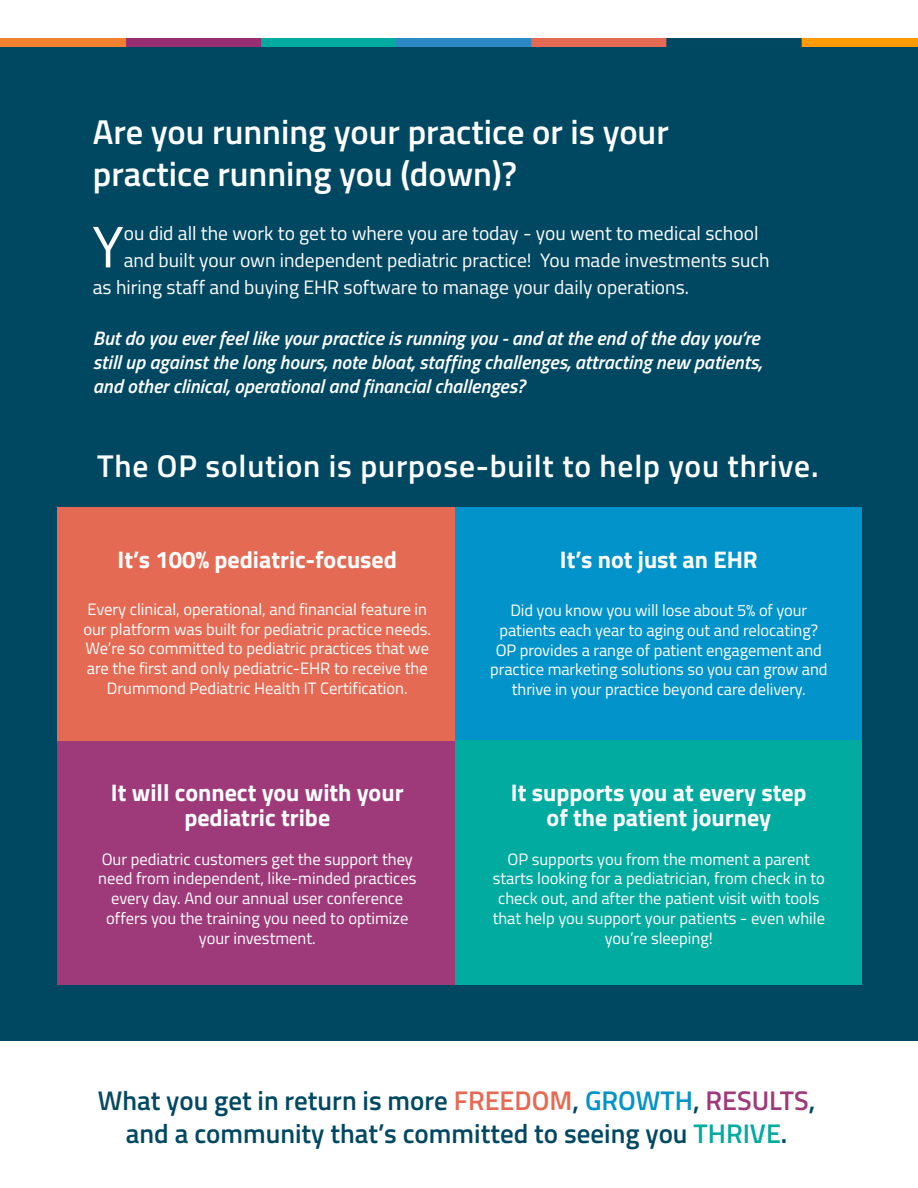
<style>
.page{position:relative;width:918px;height:1188px;background:#fff}
.page>*{position:absolute;margin:0;border:0;box-sizing:border-box;transform-origin:0 0}
.t1{font:58.5px "Titillium Web";color:#fff}
.t2{font:600 34.5px/42px "Titillium Web";color:#fff}
.t3{font:600 31.5px "Titillium Web";letter-spacing:.025em;color:#fff}
.t4{font:600 27px/32.4px "Titillium Web";color:#004862;text-align:center}
.t5{font:700 24px/25.5px "Titillium Web";color:#fff;text-align:center}
.t6{font:italic 600 19.5px/24px "Titillium Web";color:#fff;text-align:justify}
.t7{font:19.5px "Titillium Web";color:#fff}
.t8{font:16.5px/19.8px "Titillium Web";color:#fff;text-align:center}
.s1{color:#0c4861}
.s2{color:#e56a54}
.s3{color:#0193c9}
.s4{color:#9e3a7a}
.s5{color:#01ab9f}
</style>
<div class="page">
<div style="left:0;top:46px;width:918px;height:995px;background:#004862"></div>
<div style="left:57px;top:507px;width:400px;height:234px;background:#e56a54"></div>
<div style="left:57px;top:741px;width:400px;height:244px;background:#9e3a7a"></div>
<div style="left:456px;top:507px;width:406px;height:234px;background:#0193c9"></div>
<div style="left:456px;top:740px;width:406px;height:245px;background:#01ab9f"></div>
<img style="left:0;top:39px;width:918px;height:8px">
<p class="t2" style="left:93px;top:109px;width:577px">Are you running your practice or is your practice running you (down)?</p>
<p class="t1" style="left:92px;top:204px;width:33px">Y</p>
<p class="t7" style="left:124px;top:219px;width:636px">ou did all the work to get to where you are today - you went to medical school</p>
<p class="t7" style="left:124px;top:246px;width:647px">and built your own independent pediatric practice! You made investments such</p>
<p class="t7" style="left:93px;top:273px;width:598px">as hiring staff and buying EHR software to manage your daily operations.</p>
<p class="t6" style="left:93px;top:325px;width:671px">But do you ever feel like your practice is running you - and at the end of the day you’re still up against the long hours, note bloat, staffing challenges, attracting new patients, and other clinical, operational and financial challenges?</p>
<p class="t3" style="left:97px;top:442px;width:723px">The OP solution is purpose-built to help you thrive.</p>
<p class="t5" style="left:118px;top:545px;width:281px">It’s 100% pediatric-focused</p>
<p class="t8" style="left:83px;top:598px;width:349px">Every clinical, operational, and financial feature in our platform was built for pediatric practice needs.<br>We’re so committed to pediatric practices that we are the first and only pediatric-EHR to receive the Drummond Pediatric Health IT Certification.</p>
<p class="t5" style="left:111px;top:778px;width:294px">It will connect you with your pediatric tribe</p>
<p class="t8" style="left:98px;top:848px;width:320px">Our pediatric customers get the support they need from independent, like-minded practices every day. And our annual user conference offers you the training you need to optimize your investment.</p>
<p class="t5" style="left:560px;top:545px;width:200px">It’s not just an EHR</p>
<p class="t8" style="left:490px;top:599px;width:339px">Did you know you will lose about 5% of your patients each year to aging out and relocating?<br>OP provides a range of patient engagement and practice marketing solutions so you can grow and thrive in your practice beyond care delivery.</p>
<p class="t5" style="left:511px;top:778px;width:297px">It supports you at every step of the patient journey</p>
<p class="t8" style="left:493px;top:848px;width:334px">OP supports you from the moment a parent starts looking for a pediatrician, from check in to check out, and after the patient visit with tools that help you support your patients - even while you’re sleeping!</p>
<p class="t4" style="left:98px;top:1083px;width:719px"><span class="s1">W</span>hat you get in return is more <span class="s2">FREEDOM</span>, <span class="s3">GROWTH</span>, <span class="s4">RESULTS</span>, and a community that’s committed to seeing you <span class="s5">THRIVE</span>.</p>
</div>
